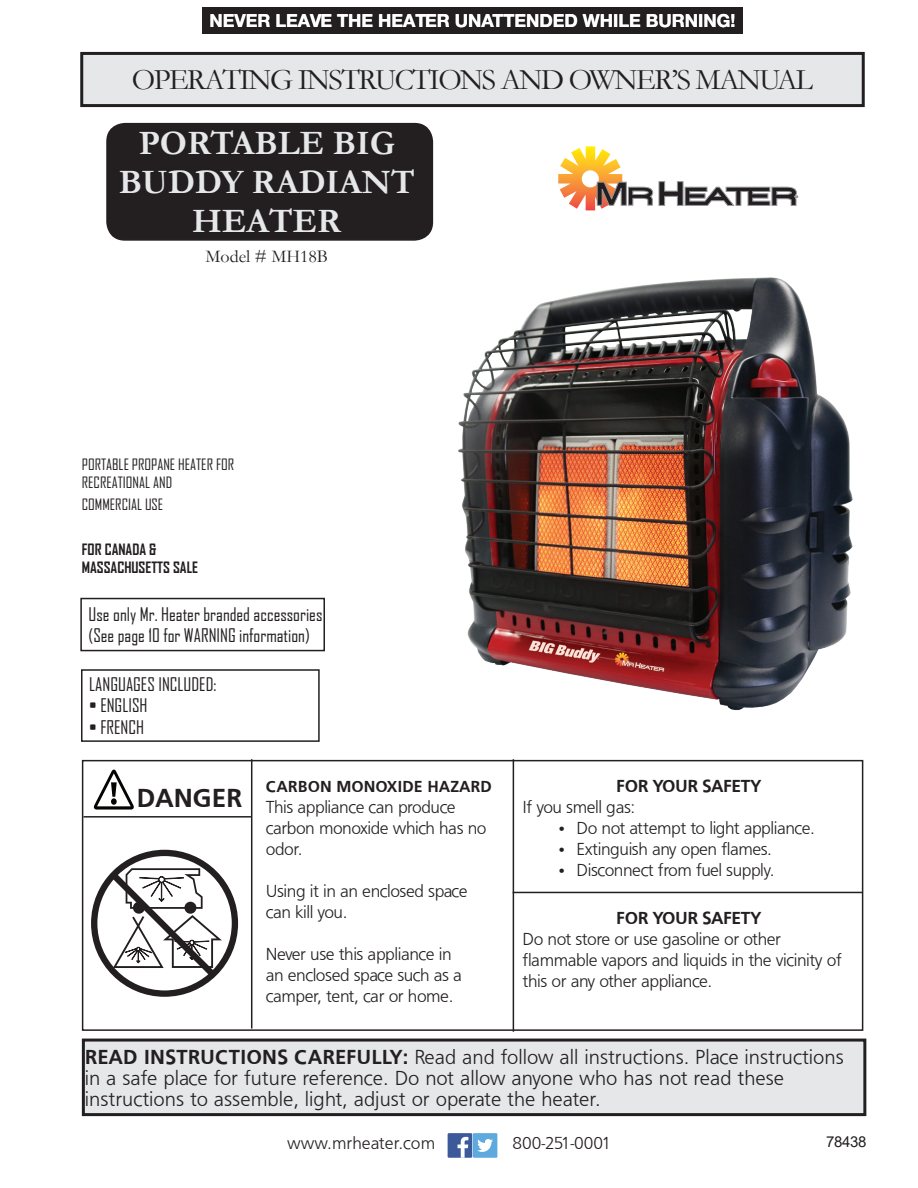
<style>
.page{position:relative;width:918px;height:1188px;background:#fff}
.page>*{position:absolute;margin:0;border:0;box-sizing:border-box;transform-origin:0 0}
.Product_DESC{font:700 34.5px/39px "Garamond";color:#e6e7e9;text-align:center}
.MANUEL_COVER_HEADER{font:30px "Garamond";letter-spacing:-.05em;color:#231f20}
.t1{font:700 27px "Frugal Sans";color:#231f20}
.Read_Instruction_Box{font:300 21px/21px "Frugal Sans";color:#231f20}
.Cover_Text{font:300 18px/21px "Frugal Sans";letter-spacing:-.025em;color:#231f20}
.Cover_Language{font:18px/21.6px "Agency FB";color:#231f20}
.t2{font:700 18px "Helvetica Neue LT Std";color:#fff}
.Cover_Text-2{font:300 18px "Frugal Sans";color:#231f20}
.Cover_Text-3{font:700 18px "Frugal Sans";letter-spacing:-.025em;color:#231f20}
.Model_Number{font:18px "Garamond";color:#231f20}
.t3{font:700 16.5px "Frugal Sans";color:#231f20}
.Cover_Desription{font:15px/18px "Agency FB";color:#231f20}
.Cover_Desription-2{font:700 15px/18px "Agency FB";color:#231f20}
.plainbody_french2{font:15px "Arial";letter-spacing:-.025em;color:#231f20}
.s1{color:#231f20}
.s2{font-weight:700}
</style>
<div class="page">
<div style="left:82px;top:53px;width:781px;height:53px;background:#e6e7e9"></div>
<div style="left:80px;top:52px;width:785px;height:55px;border:3px solid #231f20"></div>
<div style="left:83px;top:1040px;width:782px;height:75px;background:#e6e7e9"></div>
<div style="left:82px;top:1039px;width:784px;height:77px;border:3px solid #231f20"></div>
<div style="left:448px;top:1133px;width:24px;height:25px;background:#3c5a99"></div>
<svg style="left:458px;top:1133px;width:39px;height:25px"></svg>
<div style="left:81px;top:669px;width:239px;height:73px;border:2px solid #231f20"></div>
<div style="left:80px;top:598px;width:245px;height:53px;border:2px solid #231f20"></div>
<div style="left:202px;top:7px;width:541px;height:27px;background:#231f20"></div>
<svg style="left:558px;top:146px;width:240px;height:64px"></svg>
<svg style="left:94px;top:770px;width:40px;height:40px"></svg>
<svg style="left:91px;top:850px;width:147px;height:147px"></svg>
<hr style="left:251px;top:759px;width:1px;height:270px;background:#231f20">
<hr style="left:83px;top:816px;width:168px;height:2px;background:#231f20">
<hr style="left:513px;top:759px;width:1px;height:273px;background:#231f20">
<hr style="left:513px;top:892px;width:350px;height:1px;background:#231f20">
<div style="left:82px;top:760px;width:781px;height:271px;border:2px solid #231f20"></div>
<img style="left:458px;top:277px;width:395px;height:434px">
<div style="left:107px;top:124px;width:325px;height:116px;background:#231f20;border-radius:18px"></div>
<div style="left:106px;top:123px;width:327px;height:118px;border:2px solid #231f20;border-radius:18px"></div>
<p class="t2" style="left:209px;top:9px;width:528px">NEVER LE<span class="s1">AV</span>E THE HE<span class="s1">ATER UNA</span>TTENDED WHILE BURNING!</p>
<p class="MANUEL_COVER_HEADER" style="left:132px;top:60px;width:683px">OPERATING INSTRUCTIONS AND OWNER’S MANUAL</p>
<p class="Product_DESC" style="left:119px;top:124px;width:297px">PORTABLE BIG<br>BUDDY RADIANT<br>HEATER</p>
<p class="Model_Number" style="left:206px;top:245px;width:124px">Model # MH18B</p>
<p class="Cover_Desription" style="left:82px;top:455px;width:154px">PORTABLE PROPANE HEATER FOR<br>RECREATIONAL AND</p>
<p class="Cover_Desription" style="left:82px;top:495px;width:83px">COMMERCIAL USE</p>
<p class="Cover_Desription-2" style="left:82px;top:540px;width:118px">FOR CANADA &amp;<br>MASSACHUSETTS SALE</p>
<p class="Cover_Language" style="left:89px;top:603px;width:235px">Use only Mr. Heater branded accessories (See page 10 for WARNING information)</p>
<p class="Cover_Language" style="left:89px;top:673px;width:129px">LANGUAGES INCLUDED:</p>
<p class="Cover_Language" style="left:89px;top:695px;width:60px">• ENGLISH</p>
<p class="Cover_Language" style="left:89px;top:716px;width:56px">• FRENCH</p>
<p class="t1" style="left:137px;top:783px;width:107px">DANGER</p>
<p class="t3" style="left:266px;top:777px;width:228px">CARBON MONOXIDE HAZARD</p>
<p class="Cover_Text" style="left:266px;top:796px;width:222px">This appliance can produce carbon monoxide which has no odor.</p>
<p class="Cover_Text" style="left:266px;top:880px;width:203px">Using it in an enclosed space can kill you.</p>
<p class="Cover_Text" style="left:266px;top:943px;width:198px">Never use this appliance in an enclosed space such as a camper, tent, car or home.</p>
<p class="Cover_Text-3" style="left:616px;top:776px;width:147px">FOR YOUR SAFETY</p>
<p class="Cover_Text" style="left:523px;top:797px;width:114px">If you smell gas:</p>
<p class="Cover_Text" style="left:556px;top:818px;width:260px">• Do not attempt to light appliance.</p>
<p class="Cover_Text" style="left:556px;top:839px;width:217px">• Extinguish any open flames.</p>
<p class="Cover_Text" style="left:556px;top:860px;width:220px">• Disconnect from fuel supply.</p>
<p class="Cover_Text-3" style="left:616px;top:908px;width:147px">FOR YOUR SAFETY</p>
<p class="Cover_Text" style="left:523px;top:928px;width:321px">Do not store or use gasoline or other flammable vapors and liquids in the vicinity of this or any other appliance.</p>
<p class="Read_Instruction_Box" style="left:85px;top:1046px;width:761px"><span class="s2">READ INSTRUCTIONS CAREFULLY:</span> Read and follow all instructions. Place instructions in a safe place for future reference. Do not allow anyone who has not read these instructions to assemble, light, adjust or operate the heater.</p>
<p class="Cover_Text-2" style="left:287px;top:1133px;width:149px">www.mrheater.com</p>
<p class="Cover_Text-2" style="left:512px;top:1133px;width:100px">800-251-0001</p>
<p class="plainbody_french2" style="left:826px;top:1131px;width:42px">78438</p>
</div>
